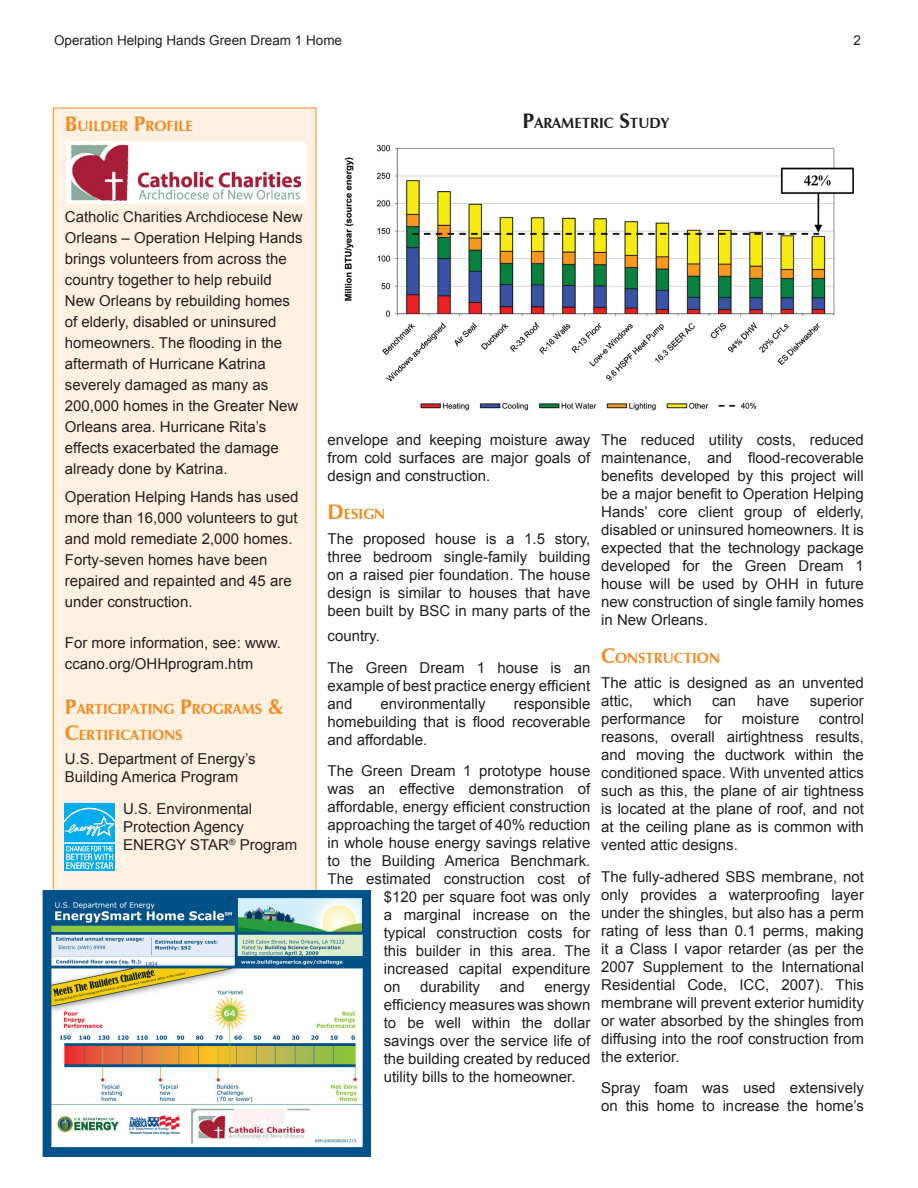
<style>
.page{position:relative;width:918px;height:1188px;background:#fff}
.page>*{position:absolute;margin:0;border:0;box-sizing:border-box;transform-origin:0 0}
.t1{font:15px/18px "Arial";color:#231f20}
.t2{font:700 14.7px/25.2px "Zapf Humanist 601 BT";color:#f6891f}
.t3{font:700 14.7px "Zapf Humanist 601 BT";color:#231f20}
.t4{font:13.5px "Arial";color:#231f20}
.s1{font-size:21px}
</style>
<div class="page">
<div style="left:53px;top:108px;width:263px;height:1005px;background:#fef1e2;border:1px solid #f6891f"></div>
<img style="left:42px;top:890px;width:328px;height:266px">
<img style="left:65px;top:804px;width:50px;height:67px">
<img style="left:344px;top:144px;width:509px;height:267px">
<div style="left:66px;top:141px;width:239px;height:63px;background:#fff"></div>
<img style="left:71px;top:144px;width:230px;height:56px">
<p class="t4" style="left:54px;top:31px;width:290px">Operation Helping Hands Green Dream 1 Home</p>
<p class="t4" style="left:853px;top:31px;width:9px">2</p>
<p class="t2" style="left:65px;top:114px;width:130px"><span class="s1">B</span>UILDER <span class="s1">P</span>ROFILE</p>
<p class="t3" style="left:523px;top:114px;width:148px"><span class="s1">P</span>ARAMETRIC <span class="s1">S</span>TUDY</p>
<p class="t1" style="left:65px;top:206px;width:239px;line-height:21px">Catholic Charities Archdiocese New<br>Orleans – Operation Helping Hands brings volunteers from across the country together to help rebuild<br>New Orleans by rebuilding homes of elderly, disabled or uninsured homeowners. The flooding in the aftermath of Hurricane Katrina severely damaged as many as<br>200,000 homes in the Greater New<br>Orleans area. Hurricane Rita’s effects exacerbated the damage already done by Katrina.</p>
<p class="t1" style="left:65px;top:486px;width:235px;line-height:21px">Operation Helping Hands has used more than 16,000 volunteers to gut and mold remediate 2,000 homes.<br>Forty-seven homes have been repaired and repainted and 45 are under construction.</p>
<p class="t1" style="left:65px;top:632px;width:217px;line-height:21px">For more information, see: www. ccano.org/OHHprogram.htm</p>
<p class="t2" style="left:65px;top:697px;width:220px"><span class="s1">P</span>ARTICIPATING <span class="s1">P</span>ROGRAMS <span class="s1">&amp;<br>C</span>ERTIFICATIONS</p>
<p class="t1" style="left:65px;top:750px;width:192px">U.S. Department of Energy’s<br>Building America Program</p>
<p class="t1" style="left:123px;top:800px;width:176px">U.S. Environmental<br>Protection Agency<br>ENERGY STAR<sup>®</sup> Program</p>
<p class="t1" style="left:328px;top:431px;width:264px;text-align:justify">envelope and keeping moisture away from cold surfaces are major goals of design and construction.</p>
<p class="t2" style="left:328px;top:502px;width:59px"><span class="s1">D</span>ESIGN</p>
<p class="t1" style="left:328px;top:530px;width:264px;text-align:justify">The proposed house is a 1.5 story, three bedroom single-family building on a raised pier foundation. The house design is similar to houses that have been built by BSC in many parts of the</p>
<p class="t1" style="left:328px;top:621px;width:264px;line-height:31.5px">country.<br>The Green Dream 1 house is an</p>
<p class="t1" style="left:328px;top:677px;width:264px">example of best practice energy efficient and</p>
<p class="t1" style="left:328px;top:695px;width:264px;text-align:justify;text-indent:186px">responsible homebuilding that is flood recoverable and affordable.</p>
<p class="t1" style="left:328px;top:762px;width:264px">The Green Dream 1 prototype house</p>
<p class="t1" style="left:328px;top:780px;width:264px">was an effective demonstration of</p>
<p class="t1" style="left:328px;top:798px;width:264px">affordable, energy efficient construction</p>
<p class="t1" style="left:328px;top:816px;width:264px">approaching the target of 40% reduction</p>
<p class="t1" style="left:328px;top:834px;width:264px">in whole house energy savings relative</p>
<p class="t1" style="left:328px;top:852px;width:264px">to the Building America Benchmark.</p>
<p class="t1" style="left:328px;top:870px;width:264px">The estimated construction cost of</p>
<p class="t1" style="left:384px;top:888px;width:208px">$120 per square foot was only</p>
<p class="t1" style="left:384px;top:906px;width:208px">a marginal increase on the</p>
<p class="t1" style="left:384px;top:924px;width:208px">typical construction costs for</p>
<p class="t1" style="left:384px;top:942px;width:208px">this builder in this area. The</p>
<p class="t1" style="left:384px;top:960px;width:208px">increased capital expenditure</p>
<p class="t1" style="left:384px;top:978px;width:18px">on</p>
<p class="t1" style="left:420px;top:978px;width:62px">durability</p>
<p class="t1" style="left:500px;top:978px;width:27px">and</p>
<p class="t1" style="left:381px;top:695px;width:107px">environmentally</p>
<p class="t1" style="left:384px;top:978px;width:208px;text-align:justify;text-indent:161px">energy efficiency measures was shown to be well within the dollar savings over the service life of the building created by reduced utility bills to the homeowner.</p>
<p class="t1" style="left:601px;top:431px;width:264px;text-align:justify">The reduced utility costs, reduced maintenance, and flood-recoverable benefits developed by this project will be a major benefit to Operation Helping Hands’ core client group of elderly, disabled or uninsured homeowners. It is expected that the technology package developed for the Green Dream 1 house will be used by OHH in future new construction of single family homes in New Orleans.</p>
<p class="t2" style="left:601px;top:646px;width:120px"><span class="s1">C</span>ONSTRUCTION</p>
<p class="t1" style="left:601px;top:674px;width:264px">The attic is designed as an unvented attic,</p>
<p class="t1" style="left:653px;top:692px;width:40px">which</p>
<p class="t1" style="left:712px;top:692px;width:26px">can</p>
<p class="t1" style="left:757px;top:692px;width:34px">have</p>
<p class="t1" style="left:810px;top:692px;width:56px">superior</p>
<p class="t1" style="left:601px;top:710px;width:86px">performance</p>
<p class="t1" style="left:705px;top:710px;width:19px">for</p>
<p class="t1" style="left:742px;top:710px;width:59px">moisture</p>
<p class="t1" style="left:601px;top:710px;width:264px;text-align:justify;text-indent:218px">control reasons, overall airtightness results, and moving the ductwork within the conditioned space. With unvented attics such as this, the plane of air tightness is located at the plane of roof, and not at the ceiling plane as is common with vented attic designs.</p>
<p class="t1" style="left:601px;top:868px;width:264px;text-align:justify">The fully-adhered SBS membrane, not only provides a waterproofing layer under the shingles, but also has a perm rating of less than 0.1 perms, making it a Class I vapor retarder (as per the 2007 Supplement to the International Residential Code, ICC, 2007). This membrane will prevent exterior humidity or water absorbed by the shingles from diffusing into the roof construction from the exterior.</p>
<p class="t1" style="left:601px;top:1079px;width:264px">Spray foam was used extensively on this home to increase the home’s</p>
</div>
